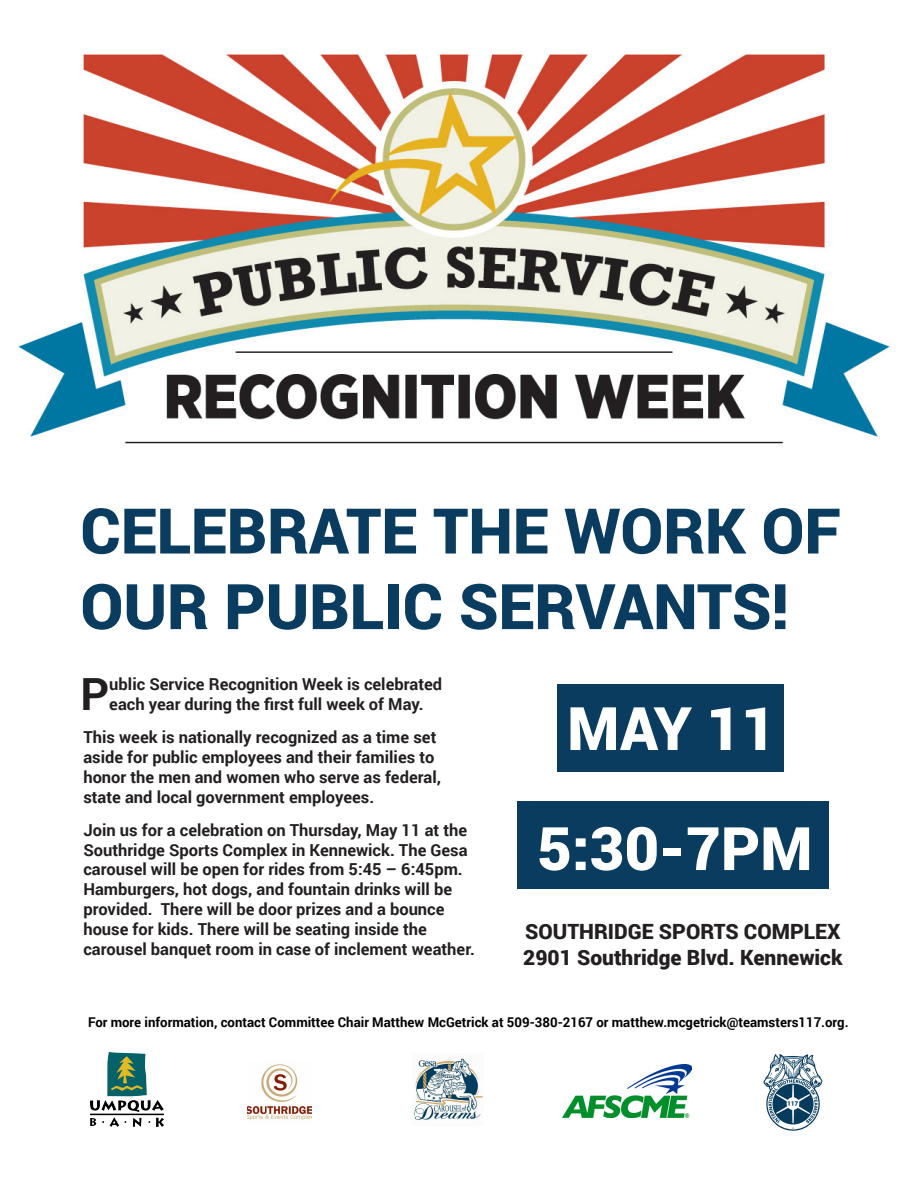
<style>
.page{position:relative;width:918px;height:1188px;background:#fff}
.page>*{position:absolute;margin:0;border:0;box-sizing:border-box;transform-origin:0 0}
.t1{font:900 63px/75.6px "Roboto";color:#093c5f}
.t2{font:900 60px "Roboto";color:#fff}
.t3{font:700 44.4px "Roboto";color:#231f20}
.t4{font:900 21px "Roboto";color:#231f20}
.t5{font:700 16.5px/19.8px "Roboto";color:#231f20}
.t6{font:700 13.5px "Roboto";color:#000}
</style>
<div class="page">
<div style="left:518px;top:801px;width:311px;height:88px;background:#093c5f"></div>
<div style="left:557px;top:684px;width:226px;height:88px;background:#093c5f"></div>
<svg style="left:763px;top:1054px;width:59px;height:76px"></svg>
<img style="left:18px;top:55px;width:872px;height:389px">
<img style="left:562px;top:1064px;width:130px;height:53px">
<img style="left:413px;top:1058px;width:71px;height:62px">
<img style="left:248px;top:1064px;width:63px;height:56px">
<img style="left:91px;top:1053px;width:72px;height:73px">
<p class="t1" style="left:80px;top:491px;width:762px">CELEBRATE THE WORK OF<br>OUR PUBLIC SERVANTS!</p>
<p class="t3" style="left:80px;top:663px;width:30px">P</p>
<p class="t5" style="left:109px;top:674px;width:334px">ublic Service Recognition Week is celebrated each year during the first full week of May.</p>
<p class="t5" style="left:83px;top:727px;width:359px">This week is nationally recognized as a time set aside for public employees and their families to honor the men and women who serve as federal, state and local government employees.</p>
<p class="t5" style="left:83px;top:819px;width:393px">Join us for a celebration on Thursday, May 11 at the Southridge Sports Complex in Kennewick. The Gesa carousel will be open for rides from 5:45 – 6:45pm.<br>Hamburgers, hot dogs, and fountain drinks will be provided. There will be door prizes and a bounce house for kids. There will be seating inside the carousel banquet room in case of inclement weather.</p>
<p class="t2" style="left:567px;top:686px;width:211px">MAY 11</p>
<p class="t2" style="left:537px;top:806px;width:277px">5:30-7PM</p>
<p class="t4" style="left:525px;top:917px;width:317px">SOUTHRIDGE SPORTS COMPLEX</p>
<p class="t4" style="left:523px;top:942px;width:321px">2901 Southridge Blvd. Kennewick</p>
<p class="t6" style="left:88px;top:1013px;width:762px">For more information, contact Committee Chair Matthew McGetrick at 509-380-2167 or matthew.mcgetrick@teamsters117.org.</p>
</div>
